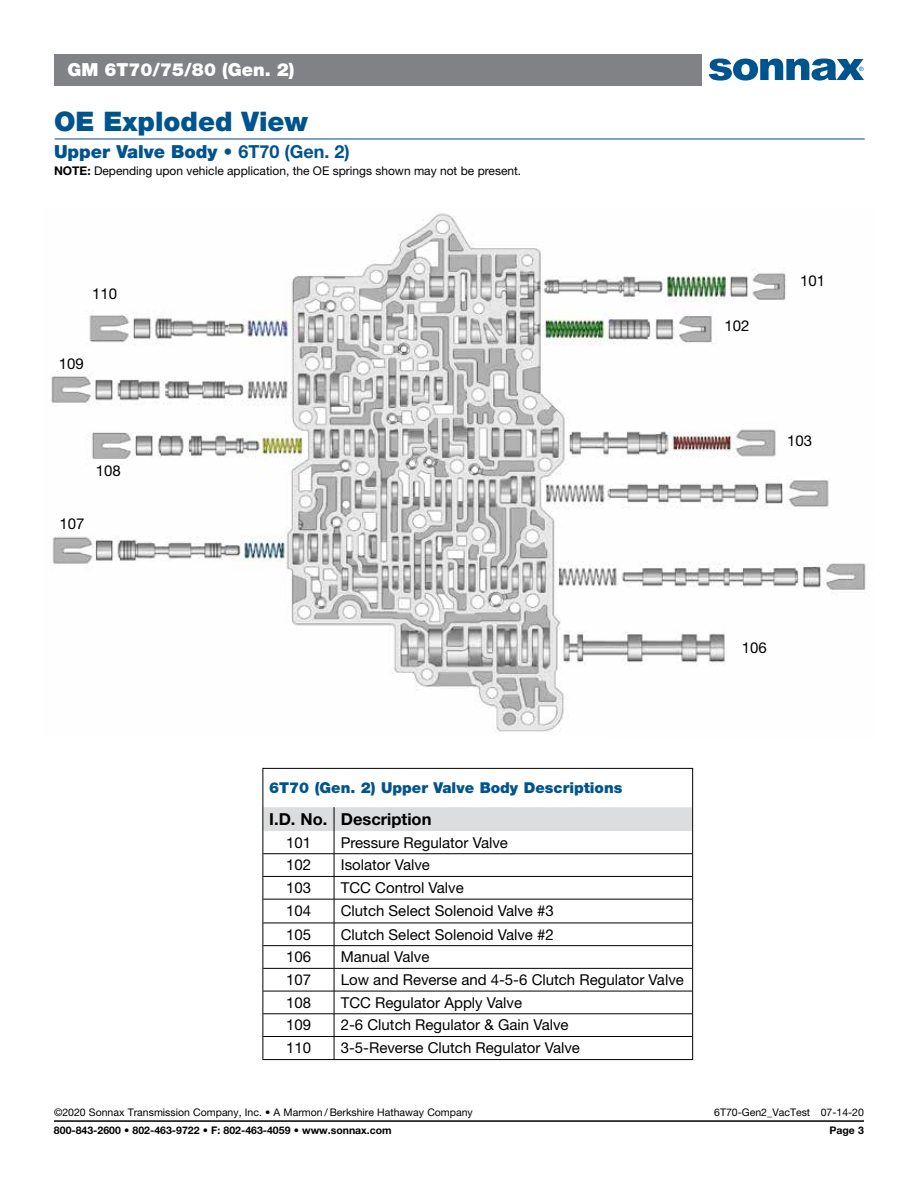
<style>
.page{position:relative;width:918px;height:1188px;background:#fff}
.page>*{position:absolute;margin:0;border:0;box-sizing:border-box;transform-origin:0 0}
.t1{font:900 27px "Helvetica Neue LT Std";color:#00548e}
.t2{font:900 18px "Helvetica Neue LT Std";color:#00548e}
.t3{font:900 18px "Helvetica Neue LT Std";color:#fff}
.t4{font:700 16.5px "Helvetica Neue LT Std";color:#000}
.t5{font:15px "Helvetica Neue LT Std";color:#000}
.t6{font:900 15px "Helvetica Neue LT Std";color:#00548e}
.t7{font:12px "Helvetica Neue LT Std";color:#000}
.t8{font:10.5px "Helvetica Neue LT Std";color:#000}
.t9{font:700 10.5px "Helvetica Neue LT Std";color:#000}
.s1{font-weight:700}
</style>
<div class="page">
<hr style="left:55px;top:138px;width:810px;height:2px;background:#5783b3">
<img style="left:51px;top:213px;width:815px;height:519px">
<svg style="left:264px;top:807px;width:427px;height:251px"></svg>
<div style="left:262px;top:768px;width:431px;height:292px;border:1px solid #000"></div>
<hr style="left:54px;top:1120px;width:810px;height:2px;background:#000">
<div style="left:54px;top:54px;width:647px;height:31px;background:#808285"></div>
<svg style="left:709px;top:59px;width:155px;height:22px"></svg>
<p class="t3" style="left:68px;top:59px;width:228px">GM 6T70/75/80 (Gen. 2)</p>
<h1 class="t1" style="left:54px;top:105px;width:256px">OE Exploded View</h1>
<p class="t2" style="left:54px;top:141px;width:297px">Upper Valve Body • <span class="s1">6T70 (Gen. 2)</span></p>
<p class="t7" style="left:54px;top:164px;width:469px"><span class="s1">NOTE:</span> Depending upon vehicle application, the OE springs shown may not be present.</p>
<p class="t5" style="left:92px;top:285px;width:27px">110</p>
<p class="t5" style="left:59px;top:355px;width:27px">109</p>
<p class="t5" style="left:96px;top:462px;width:27px">108</p>
<p class="t5" style="left:59px;top:514px;width:27px">107</p>
<p class="t5" style="left:725px;top:317px;width:27px">102</p>
<p class="t5" style="left:800px;top:272px;width:27px">101</p>
<p class="t5" style="left:787px;top:431px;width:27px">103</p>
<p class="t5" style="left:742px;top:639px;width:27px">106</p>
<p class="t6" style="left:269px;top:779px;width:355px">6T70 (Gen. 2) Upper Valve Body Descriptions</p>
<p class="t4" style="left:269px;top:809px;width:164px">I.D. No. Description</p>
<p class="t5" style="left:286px;top:833px;width:27px">101</p>
<p class="t5" style="left:341px;top:833px;width:169px">Pressure Regulator Valve</p>
<p class="t5" style="left:286px;top:856px;width:27px">102</p>
<p class="t5" style="left:341px;top:856px;width:91px">Isolator Valve</p>
<p class="t5" style="left:286px;top:879px;width:27px">103</p>
<p class="t5" style="left:341px;top:879px;width:125px">TCC Control Valve</p>
<p class="t5" style="left:286px;top:902px;width:27px">104</p>
<p class="t5" style="left:341px;top:902px;width:215px">Clutch Select Solenoid Valve #3</p>
<p class="t5" style="left:286px;top:925px;width:27px">105</p>
<p class="t5" style="left:341px;top:925px;width:215px">Clutch Select Solenoid Valve #2</p>
<p class="t5" style="left:286px;top:948px;width:27px">106</p>
<p class="t5" style="left:341px;top:948px;width:90px">Manual Valve</p>
<p class="t5" style="left:286px;top:971px;width:27px">107</p>
<p class="t5" style="left:341px;top:971px;width:345px">Low and Reverse and 4-5-6 Clutch Regulator Valve</p>
<p class="t5" style="left:286px;top:994px;width:27px">108</p>
<p class="t5" style="left:341px;top:994px;width:183px">TCC Regulator Apply Valve</p>
<p class="t5" style="left:286px;top:1016px;width:27px">109</p>
<p class="t5" style="left:341px;top:1016px;width:229px">2-6 Clutch Regulator &amp; Gain Valve</p>
<p class="t5" style="left:286px;top:1039px;width:27px">110</p>
<p class="t5" style="left:341px;top:1039px;width:241px">3-5-Reverse Clutch Regulator Valve</p>
<p class="t8" style="left:54px;top:1106px;width:420px">©2020 Sonnax Transmission Company, Inc. • A Marmon / Berkshire Hathaway Company</p>
<p class="t8" style="left:714px;top:1106px;width:151px">6T70-Gen2_VacTest 07-14-20</p>
<p class="t9" style="left:54px;top:1124px;width:339px">800-843-2600 • 802-463-9722 • F: 802-463-4059 • www.sonnax.com</p>
<p class="t9" style="left:829px;top:1124px;width:36px">Page 3</p>
</div>
